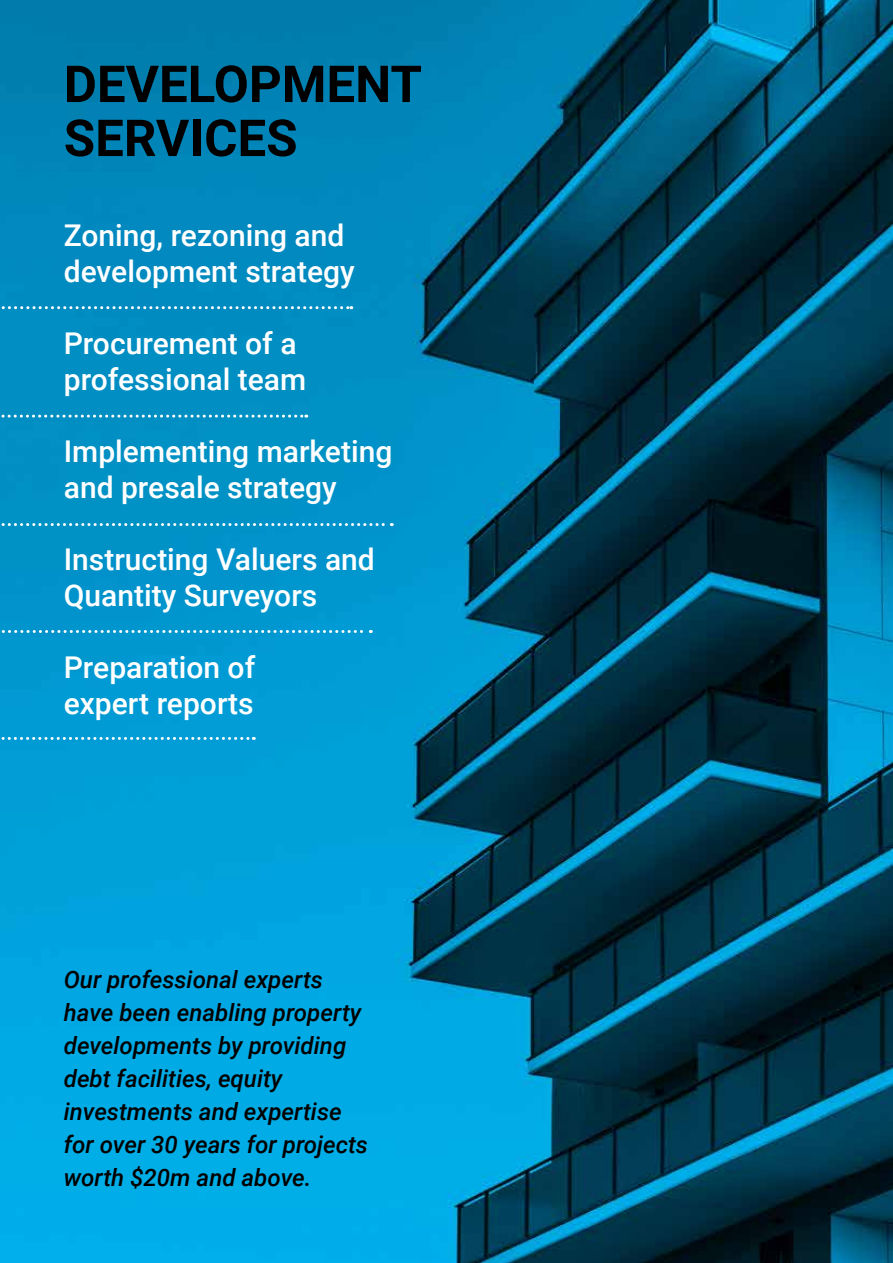
<style>
.page{position:relative;width:893px;height:1263px;background:#fff}
.page>*{position:absolute;margin:0;border:0;box-sizing:border-box;transform-origin:0 0}
.t1{font:700 51px/54px "Roboto";color:#000}
.t2{font:500 30px/36px "Roboto";color:#fff}
.t3{font:italic 500 24px/33px "Roboto";color:#000}
</style>
<div class="page">
<img style="left:0;top:0;width:893px;height:1263px">
<svg style="left:0;top:415px;width:307px;height:3px"></svg>
<svg style="left:0;top:306px;width:352px;height:3px"></svg>
<svg style="left:0;top:523px;width:392px;height:3px"></svg>
<svg style="left:0;top:630px;width:371px;height:3px"></svg>
<svg style="left:0;top:737px;width:254px;height:3px"></svg>
<h1 class="t1" style="left:64px;top:55px;width:360px">DEVELOPMENT<br>SERVICES</h1>
<p class="t2" style="left:64px;top:216px;width:293px">Zoning, rezoning and development strategy</p>
<p class="t2" style="left:64px;top:324px;width:244px">Procurement of a professional team</p>
<p class="t2" style="left:64px;top:432px;width:330px">Implementing marketing and presale strategy</p>
<p class="t2" style="left:64px;top:540px;width:313px">Instructing Valuers and<br>Quantity Surveyors</p>
<p class="t2" style="left:64px;top:648px;width:193px">Preparation of expert reports</p>
<p class="t3" style="left:64px;top:962px;width:306px">Our professional experts have been enabling property developments by providing debt facilities, equity investments and expertise for over 30 years for projects worth $20m and above.</p>
</div>
